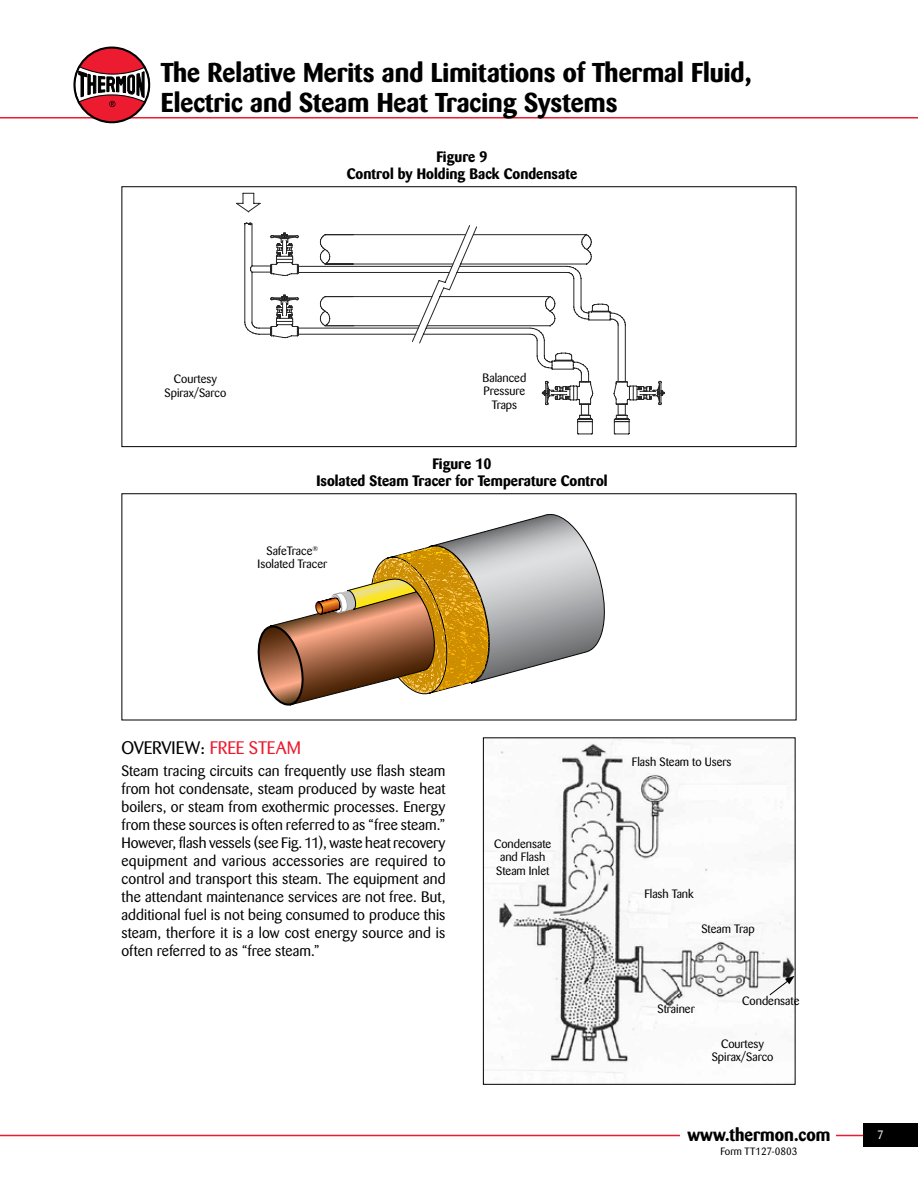
<style>
.page{position:relative;width:918px;height:1188px;background:#fff}
.page>*{position:absolute;margin:0;border:0;box-sizing:border-box;transform-origin:0 0}
.t1{font:700 27px/30px "Barmeno";color:#000}
.t2{font:18px "Barmeno";letter-spacing:-.005em;color:#000}
.t3{font:700 18px "Barmeno";color:#000}
.t4{font:15px/18px "Barmeno";letter-spacing:.01em;color:#000}
.t5{font:700 15px/16.5px "Barmeno";color:#000;text-align:center}
.t6{font:12px/13.5px "Barmeno";color:#000;text-align:center}
.t7{font:12px "Barmeno";color:#fff}
.t8{font:10.5px "Barmeno";color:#000}
.s1{color:#ed1b2f}
</style>
<div class="page">
<hr style="left:0;top:117px;width:918px;height:1px;background:#ed1b2f">
<div style="left:74px;top:48px;width:75px;height:74px;background:#ed1b2f;border-radius:50%"></div>
<svg style="left:74px;top:65px;width:76px;height:59px"></svg>
<hr style="left:0;top:1135px;width:864px;height:1px;background:#ed1b2f">
<div style="left:864px;top:1123px;width:54px;height:24px;background:#000"></div>
<div style="left:680px;top:1129px;width:156px;height:17px;background:#fff"></div>
<div style="left:122px;top:186px;width:675px;height:261px;border:1px solid #000"></div>
<svg style="left:236px;top:193px;width:394px;height:242px"></svg>
<svg style="left:250px;top:232px;width:415px;height:174px"></svg>
<svg style="left:257px;top:514px;width:348px;height:192px"></svg>
<img style="left:485px;top:739px;width:309px;height:335px">
<div style="left:483px;top:737px;width:313px;height:348px;border:1px solid #000"></div>
<svg style="left:769px;top:976px;width:26px;height:20px"></svg>
<h1 class="t1" style="left:161px;top:59px;width:592px">The Relative Merits and Limitations of Thermal Fluid,<br>Electric and Steam Heat Tracing Systems</h1>
<p class="t5" style="left:347px;top:149px;width:232px">Figure 9<br>Control by Holding Back Condensate</p>
<p class="t6" style="left:165px;top:373px;width:63px">Courtesy<br>Spirax/Sarco</p>
<p class="t6" style="left:483px;top:371px;width:45px">Balanced<br>Pressure<br>Traps</p>
<p class="t5" style="left:316px;top:456px;width:293px">Figure 10<br>Isolated Steam Tracer for Temperature Control</p>
<p class="t6" style="left:258px;top:545px;width:71px">SafeTrace<sup>®<br></sup>Isolated Tracer</p>
<p class="t2" style="left:122px;top:739px;width:181px">OVERVIEW: <span class="s1">FREE STEAM</span></p>
<p class="t4" style="left:122px;top:763px;width:329px">Steam tracing circuits can frequently use flash steam from hot condensate, steam produced by waste heat boilers,฀or฀steam฀from฀exothermic฀processes.฀Energy฀ from these sources is often referred to as “free steam.” However, flash vessels (see Fig. 11), waste heat recovery equipment and various accessories are required to control and transport this steam. The equipment and the attendant maintenance services are not free. But, additional fuel is not being consumed to produce this steam, therfore it is a low cost energy source and is often referred to as “free steam.”</p>
<p class="t6" style="left:494px;top:837px;width:59px">Condensate and Flash<br>Steam Inlet</p>
<p class="t6" style="left:632px;top:756px;width:101px">Flash Steam to Users</p>
<p class="t6" style="left:644px;top:888px;width:51px">Flash Tank</p>
<p class="t6" style="left:701px;top:923px;width:55px">Steam Trap</p>
<p class="t6" style="left:657px;top:1003px;width:39px">Strainer</p>
<p class="t6" style="left:742px;top:994px;width:59px">Condensate</p>
<p class="t6" style="left:712px;top:1037px;width:63px">Courtesy<br>Spirax/Sarco</p>
<p class="t3" style="left:688px;top:1125px;width:144px">www.thermon.com</p>
<p class="t7" style="left:877px;top:1129px;width:8px">7</p>
<p class="t8" style="left:720px;top:1147px;width:79px">Form TT127-0803</p>
</div>
